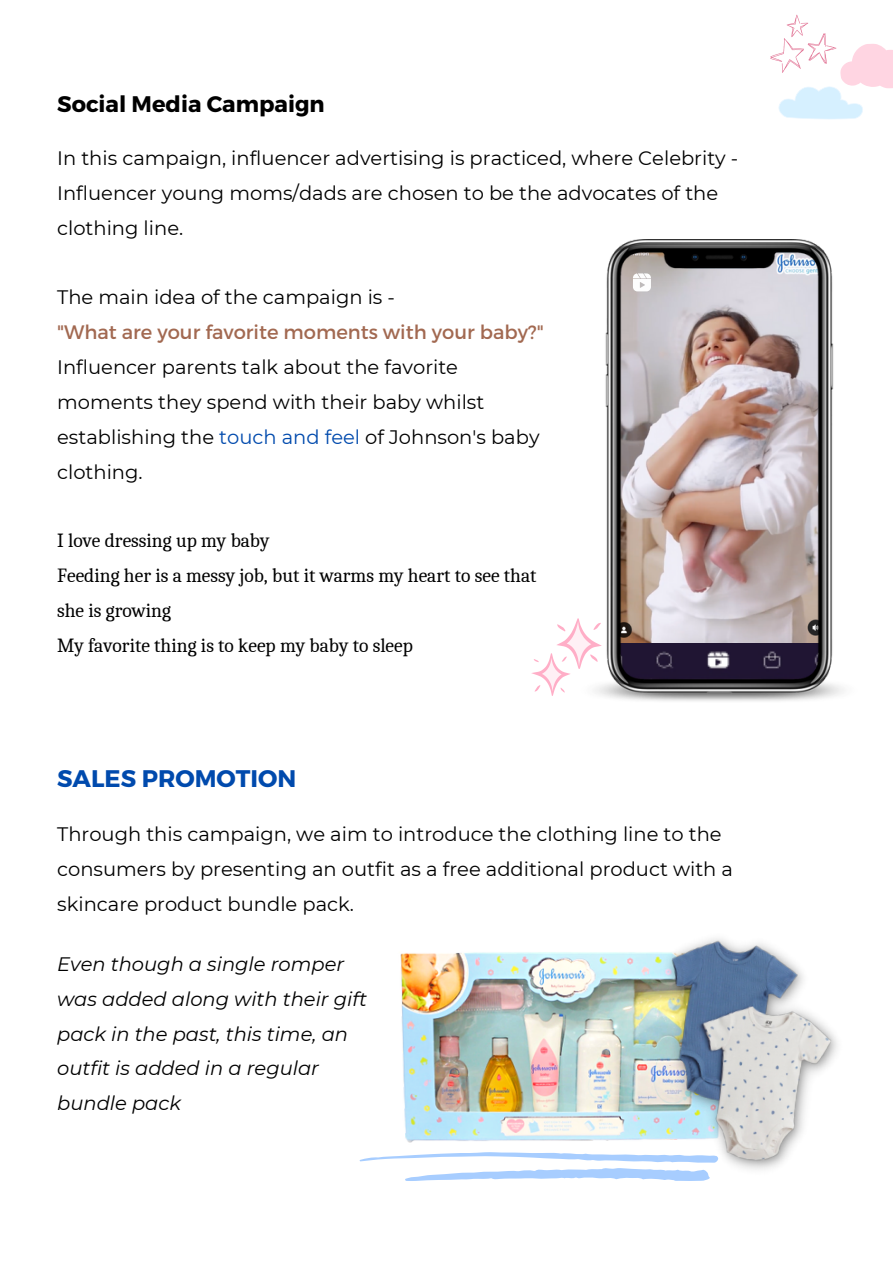
<style>
.page{position:relative;width:893px;height:1264px;background:#fff}
.page>*{position:absolute;margin:0;border:0;box-sizing:border-box;transform-origin:0 0}
.t1{font:700 24px "Montserrat";color:#004aad}
.t2{font:700 22.5px "Montserrat";color:#000}
.t3{font:19.5px/34.8px "Montserrat";color:#000}
.t4{font:19.5px/34.8px "Caladea";color:#000}
.t5{font:italic 19.5px/34.8px "Montserrat";color:#000}
.t6{font:19.5px "Montserrat";color:#a26951}
.s1{color:#004aad}
</style>
<div class="page">
<img style="left:601px;top:239px;width:243px;height:462px">
<svg style="left:633px;top:273px;width:18px;height:18px"></svg>
<svg style="left:770px;top:15px;width:122px;height:105px"></svg>
<svg style="left:531px;top:618px;width:70px;height:78px"></svg>
<img style="left:400px;top:952px;width:236px;height:152px">
<img style="left:636px;top:938px;width:202px;height:232px">
<svg style="left:359px;top:1104px;width:359px;height:77px"></svg>
<p class="t2" style="left:57px;top:89px;width:269px">Social Media Campaign</p>
<p class="t3" style="left:57px;top:141px;width:682px">In this campaign, influencer advertising is practiced, where Celebrity -<br>Influencer young moms/dads are chosen to be the advocates of the clothing line.</p>
<p class="t3" style="left:57px;top:280px;width:339px">The main idea of the campaign is -</p>
<p class="t6" style="left:57px;top:319px;width:488px">"What are your favorite moments with your baby?"</p>
<p class="t3" style="left:57px;top:349px;width:484px">Influencer parents talk about the favorite moments they spend with their baby whilst establishing the <span class="s1">touch and feel</span> of Johnson's baby clothing.</p>
<p class="t4" style="left:57px;top:523px;width:481px">I love dressing up my baby<br>Feeding her is a messy job, but it warms my heart to see that she is growing<br>My favorite thing is to keep my baby to sleep</p>
<p class="t1" style="left:57px;top:762px;width:240px">SALES PROMOTION</p>
<p class="t3" style="left:57px;top:816px;width:677px">Through this campaign, we aim to introduce the clothing line to the consumers by presenting an outfit as a free additional product with a skincare product bundle pack.</p>
<p class="t5" style="left:57px;top:946px;width:311px">Even though a single romper was added along with their gift pack in the past, this time, an outfit is added in a regular bundle pack</p>
</div>
